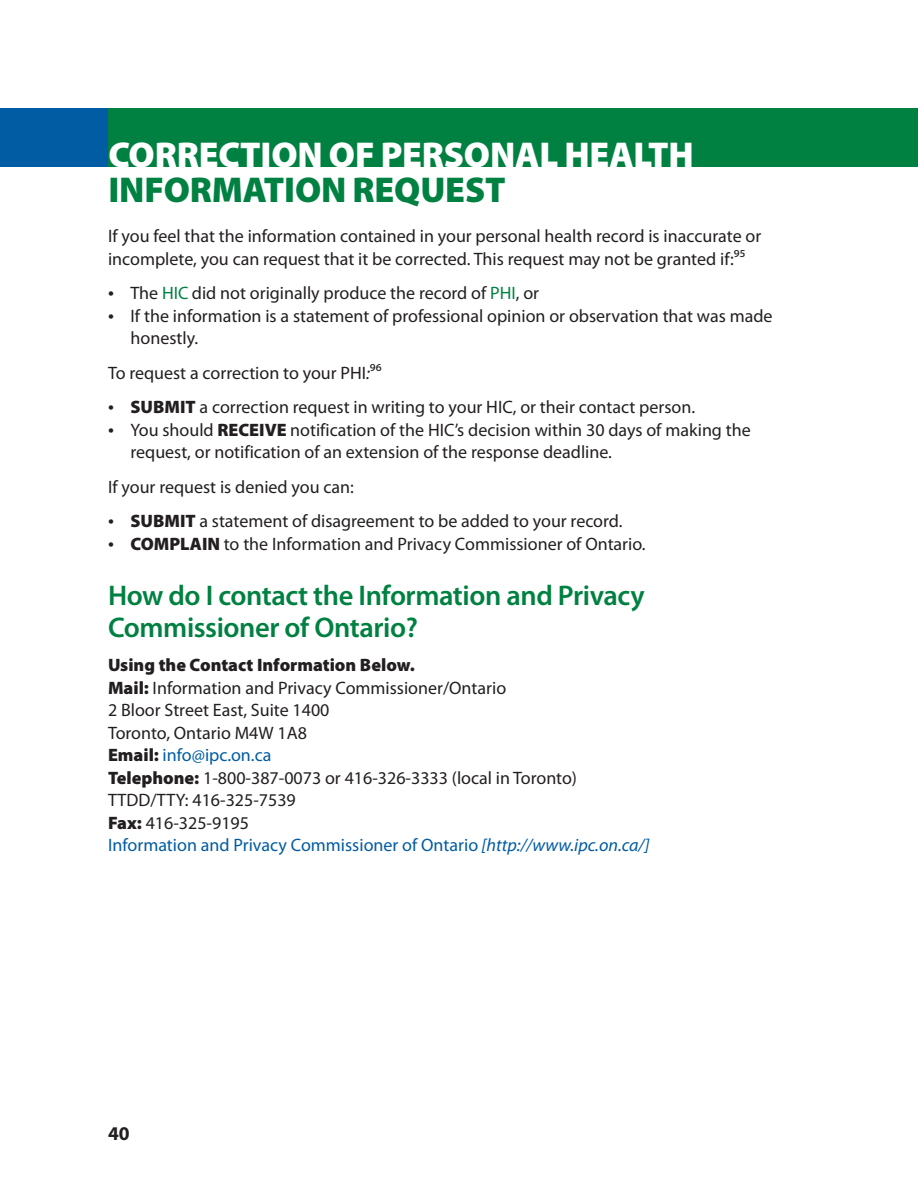
<style>
.page{position:relative;width:918px;height:1188px;background:#fff}
.page>*{position:absolute;margin:0;border:0;box-sizing:border-box;transform-origin:0 0}
.t1{font:900 36px "Myriad Pro";letter-spacing:-.005em;color:#fff}
.t2{font:900 36px "Myriad Pro";letter-spacing:-.005em;color:#008141}
.t3{font:600 28.5px/31.5px "Myriad Pro";letter-spacing:-.015em;color:#008141}
.t4{font:700 19.5px "Myriad Pro";color:#231f20}
.t5{font:18px/22.5px "Myriad Pro";color:#231f20}
.s1{font-size:21px}
.s2{color:#008141}
.s3{font-style:italic}
.s4{font-weight:900}
.s5{color:#015ca3}
.s6{font-style:italic;color:#015ca3}
</style>
<div class="page">
<div style="left:108px;top:108px;width:810px;height:58px;background:#008141"></div>
<hr style="left:917px;top:0;width:1px;height:1188px;background:#008141">
<div style="left:0;top:108px;width:108px;height:58px;background:#015ca3"></div>
<h1 class="t1" style="left:108px;top:142px;width:587px">CORRECTION OF PERSONAL HEALTH</h1>
<h1 class="t2" style="left:108px;top:176px;width:399px">INFORMATION REQUEST</h1>
<p class="t5" style="left:108px;top:226px;width:655px">If you feel that the information contained in your personal health record is inaccurate or incomplete, you can request that it be corrected. This request may not be granted if:95</p>
<p class="t5" style="left:108px;top:283px;width:433px"><span class="s1">•</span> The <span class="s2">HIC</span> did not originally produce the record of <span class="s2">PHI</span>, or</p>
<p class="t5" style="left:130px;top:306px;width:644px;text-indent:-22px"><span class="s1">•</span> If the information is a statement of professional opinion or observation that was made honestly.</p>
<p class="t5" style="left:108px;top:363px;width:275px">To request a correction to your PHI<span class="s3">:</span>96</p>
<p class="t5" style="left:108px;top:397px;width:589px"><span class="s1">•</span> <span class="s4">SUBMIT</span> a correction request in writing to your HIC, or their contact person.</p>
<p class="t5" style="left:130px;top:420px;width:622px;text-indent:-22px"><span class="s1">•</span> You should <span class="s4">RECEIVE</span> notification of the HIC’s decision within 30 days of making the request, or notification of an extension of the response deadline.</p>
<p class="t5" style="left:108px;top:477px;width:247px">If your request is denied you can:</p>
<p class="t5" style="left:108px;top:511px;width:516px"><span class="s1">•</span> <span class="s4">SUBMIT</span> a statement of disagreement to be added to your record.</p>
<p class="t5" style="left:108px;top:534px;width:539px"><span class="s1">•</span> <span class="s4">COMPLAIN</span> to the Information and Privacy Commissioner of Ontario.</p>
<h2 class="t3" style="left:108px;top:582px;width:538px">How do I contact the Information and Privacy<br>Commissioner of Ontario?</h2>
<p class="t5" style="left:108px;top:655px;width:543px"><span class="s4">Using the Contact Information Below.<br>Mail:</span> Information and Privacy Commissioner/Ontario<br>2 Bloor Street East, Suite 1400<br>Toronto, Ontario M4W 1A8<br><span class="s4">Email:</span> <span class="s5">info@ipc.on.ca<br></span><span class="s4">Telephone:</span> 1-800-387-0073 or 416-326-3333 (local in Toronto)<br>TTDD/TTY: 416-325-7539<br><span class="s4">Fax:</span> 416-325-9195<br><span class="s5">Information and Privacy Commissioner of Ontario</span> <span class="s6">[http://www.ipc.on.ca/]</span></p>
<p class="t4" style="left:108px;top:1126px;width:23px">40</p>
</div>
